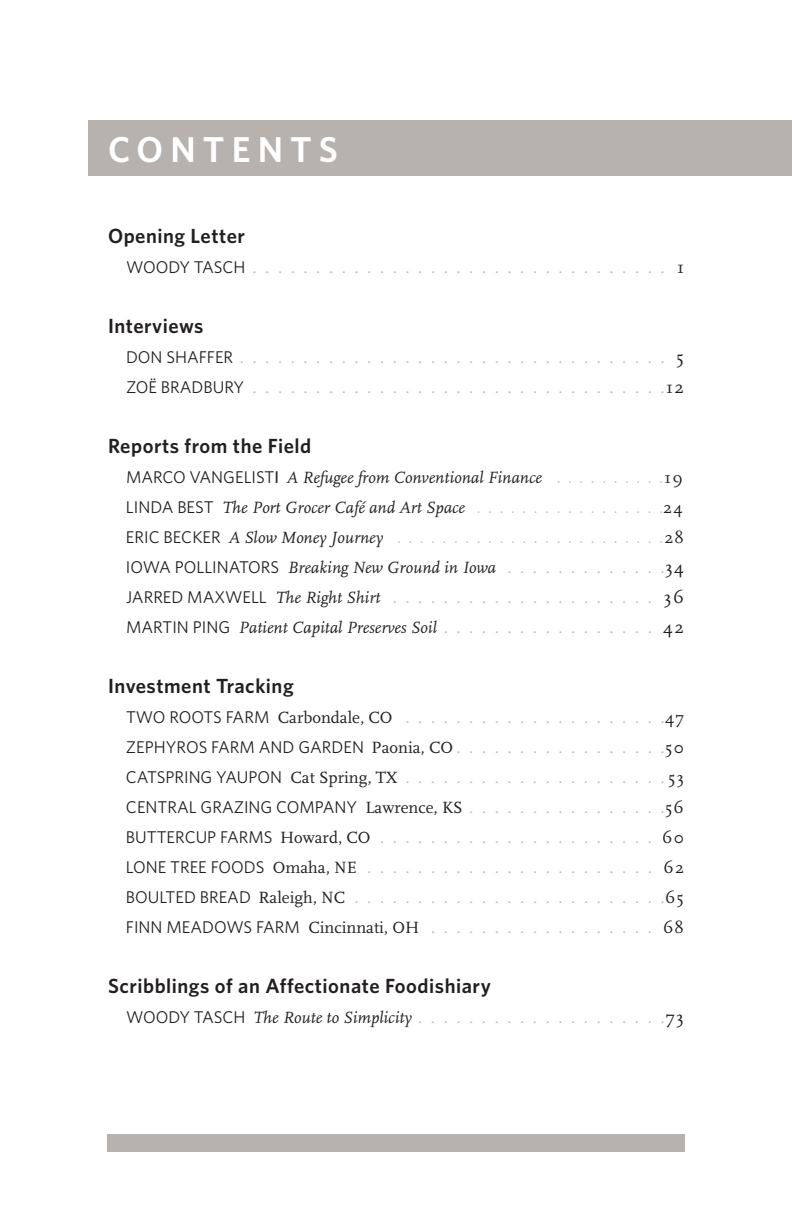
<style>
.page{position:relative;width:792px;height:1224px;background:#fff}
.page>*{position:absolute;margin:0;border:0;box-sizing:border-box;transform-origin:0 0}
.t1{font:600 36px "Whitney";letter-spacing:.2em;color:#fff}
.t2{font:600 20.4px "Whitney";letter-spacing:.025em;color:#231f20}
.t3{font:17px/30px "FF Scala";color:#bcbdc0}
.t4{font:italic 17px/30px "FF Scala";color:#231f20}
.t5{font:17px "Whitney";color:#231f20}
.t6{font:17px "Whitney";color:#bcbdc0}
.s1{font-family:"Whitney";color:#231f20}
.s2{font-size:18px;color:#231f20}
.s3{font-family:"Whitney";font-style:normal}
.s4{font-family:"Whitney";font-weight:500;font-style:normal}
.s5{font-family:"Whitney";font-style:normal;color:#bcbdc0}
.s6{font-style:normal}
.s7{color:#231f20}
.s8{font-family:"FF Scala";font-style:italic;color:#231f20}
.s9{font-family:"FF Scala";color:#231f20}
.s10{font-style:normal;color:#bcbdc0}
.s11{font-style:normal;font-size:18px}
.s12{font-family:"FF Scala"}
.s13{font-family:"FF Scala";color:#bcbdc0}
</style>
<div class="page">
<div style="left:107px;top:1134px;width:578px;height:18px;background:#b8b2ae"></div>
<div style="left:89px;top:120px;width:703px;height:55px;background:#b8b2ae"></div>
<h1 class="t1" style="left:108px;top:128px;width:231px">CONTENTS</h1>
<p class="t2" style="left:108px;top:224px;width:139px">Opening Letter</p>
<p class="t3" style="left:126px;top:253px;width:560px"><span class="s1">WOODY TASCH</span>................................. <span class="s2">1</span></p>
<p class="t2" style="left:108px;top:314px;width:97px">Interviews</p>
<p class="t3" style="left:126px;top:343px;width:560px"><span class="s1">DON SHAFFER</span>.................................. <span class="s2">5<br></span><span class="s1">ZOË BRADBURY</span> . . . . . . . . . . . . . . . . . . . . . . . . . . . . . . . . .<span class="s2">12</span></p>
<p class="t2" style="left:108px;top:434px;width:205px">Reports from the Field</p>
<p class="t4" style="left:126px;top:463px;width:558px"><span class="s3">MARCO VANGELIST</span><span class="s4">I</span> A Refugee from Conventional Finance <span class="s5">. . . . . . . . . .</span><span class="s6">19<br></span><span class="s3">LINDA BEST</span> The Port Grocer Café and Art Space <span class="s5">. . . . . . . . . . . . . . . . .</span><span class="s6">24</span></p>
<p class="t6" style="left:126px;top:527px;width:560px"><span class="s7">ERIC BECKER</span> <span class="s8">A Slow Money Journey</span> . . . . . . . . . . . . . . . . . . . . . . . .<span class="s9">28</span></p>
<p class="t4" style="left:126px;top:553px;width:560px;text-align:justify"><span class="s3">IOWA POLLINATORS</span> Breaking New Ground in Iowa <span class="s10">. . . . . . . . . . . . .</span><span class="s11">34<br></span><span class="s3">JARRED MAXWELL</span> The Right Shirt <span class="s10">. . . . . . . . . . . . . . . . . . . . .</span> <span class="s11">36<br></span><span class="s3">MARTIN PING</span> Patient Capital Preserves Soil <span class="s10">. . . . . . . . . . . . . . . . .</span> <span class="s11">42</span></p>
<p class="t2" style="left:108px;top:674px;width:187px">Investment Tracking</p>
<p class="t3" style="left:126px;top:703px;width:560px"><span class="s1">TWO ROOTS FARM</span> <span class="s7">Carbondale, CO</span> . . . . . . . . . . . . . . . . . . . . .<span class="s7">47</span></p>
<p class="t5" style="left:126px;top:737px;width:560px">ZEPHYROS FARM AND GARDEN <span class="s12">Paonia, CO</span> <span class="s13">. . . . . . . . . . . . . . . . .</span><span class="s12">50</span></p>
<p class="t3" style="left:126px;top:763px;width:560px"><span class="s1">CATSPRING YAUPON</span> <span class="s7">Cat Spring, TX</span> . . . . . . . . . . . . . . . . . . . . . <span class="s7">53</span></p>
<p class="t5" style="left:126px;top:797px;width:560px">CENTRAL GRAZING COMPANY <span class="s12">Lawrence, KS</span> <span class="s13">. . . . . . . . . . . . . . . .</span><span class="s12">56</span></p>
<p class="t3" style="left:126px;top:823px;width:560px;text-align:justify"><span class="s1">BUTTERCUP FARMS</span> <span class="s7">Howard, CO</span> . . . . . . . . . . . . . . . . . . . . . . <span class="s7">60<br></span><span class="s1">LONE TREE FOODS</span> <span class="s7">Omaha, NE</span> . . . . . . . . . . . . . . . . . . . . . . . <span class="s7">62<br></span><span class="s1">BOULTED BREAD</span> <span class="s7">Raleigh, NC</span> . . . . . . . . . . . . . . . . . . . . . . . . .<span class="s7">65<br></span><span class="s1">FINN MEADOWS FARM</span> <span class="s7">Cincinnati, OH</span> . . . . . . . . . . . . . . . . . . <span class="s7">68</span></p>
<p class="t2" style="left:108px;top:974px;width:384px">Scribblings of an Affectionate Foodishiary</p>
<p class="t4" style="left:126px;top:1003px;width:559px"><span class="s3">WOODY TASCH</span> The Route to Simplicity <span class="s10">. . . . . . . . . . . . . . . . . . . .</span><span class="s11">73</span></p>
</div>
